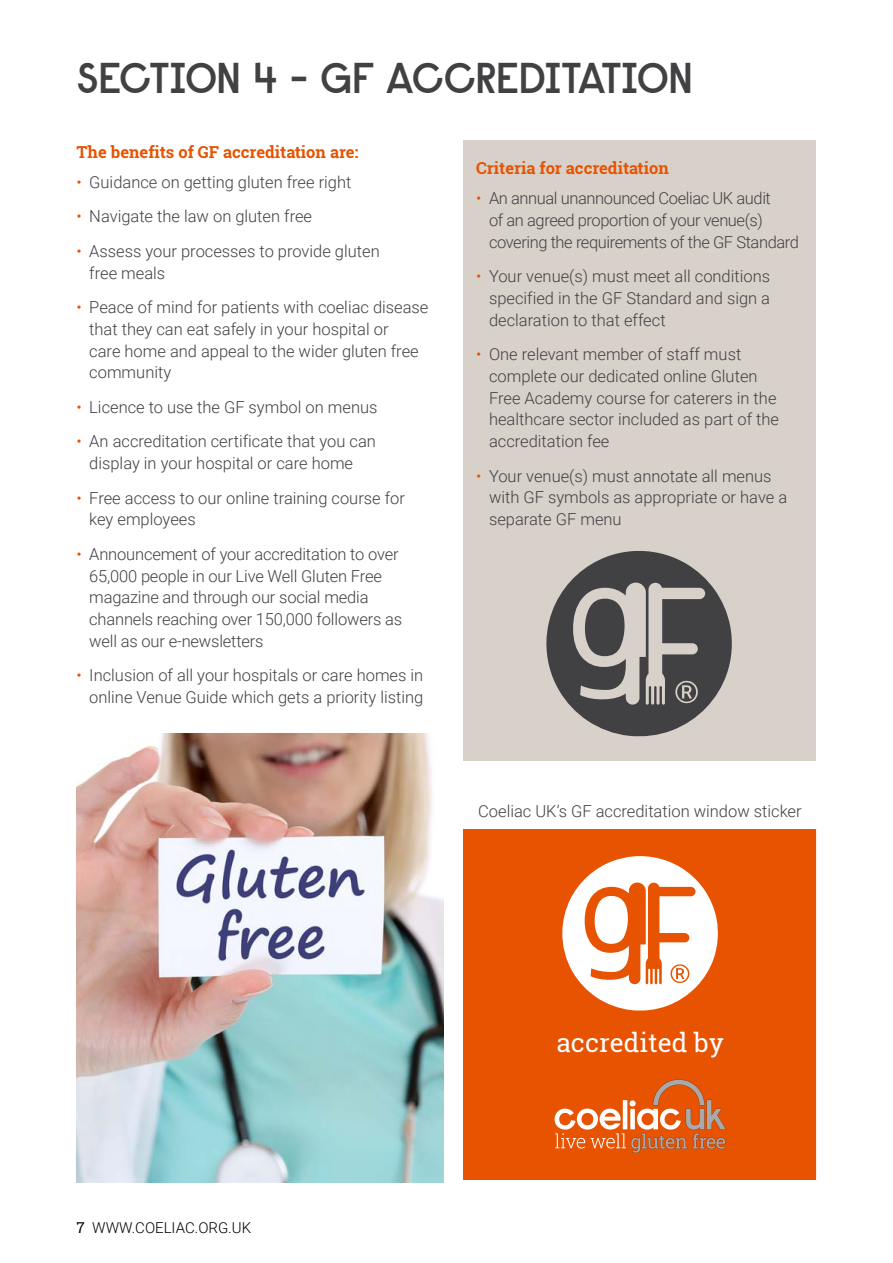
<style>
.page{position:relative;width:893px;height:1263px;background:#fff}
.page>*{position:absolute;margin:0;border:0;box-sizing:border-box;transform-origin:0 0}
.t1{font:600 42px "Raisonne";letter-spacing:-.05em;color:#414042}
.t2{font:25.95px "Roboto Slab";color:#fff}
.t3{font:300 16.5px/21.8px "Roboto";color:#414042}
.t4{font:300 16.5px/21.8px "Roboto";letter-spacing:-.025em;color:#414042}
.t5{font:700 16.5px "Roboto Slab";color:#e75300}
.t6{font:300 15px "Roboto";color:#000}
.s1{color:#e75300}
.s2{font-family:"Roboto Slab";font-weight:400}
</style>
<div class="page">
<div style="left:463px;top:140px;width:353px;height:621px;background:#d8d1ca"></div>
<svg style="left:546px;top:551px;width:186px;height:185px"></svg>
<div style="left:464px;top:829px;width:352px;height:350px;background:#e75300"></div>
<svg style="left:562px;top:855px;width:157px;height:156px"></svg>
<svg style="left:554px;top:1079px;width:172px;height:74px;background:#e17032"></svg>
<img style="left:77px;top:733px;width:366px;height:449px">
<h1 class="t1" style="left:77px;top:51px;width:619px">SECTION 4 - GF ACCREDITATION</h1>
<p class="t5" style="left:77px;top:140px;width:283px">The benefits of GF accreditation are:</p>
<p class="t3" style="left:77px;top:171px;width:276px"><span class="s1">•</span> Guidance on getting gluten free right</p>
<p class="t3" style="left:77px;top:205px;width:237px"><span class="s1">•</span> Navigate the law on gluten free</p>
<p class="t3" style="left:89px;top:240px;width:292px;text-indent:-13px"><span class="s1">•</span> Assess your processes to provide gluten free meals</p>
<p class="t3" style="left:89px;top:296px;width:341px;text-indent:-13px"><span class="s1">•</span> Peace of mind for patients with coeliac disease that they can eat safely in your hospital or<br>care home and appeal to the wider gluten free community</p>
<p class="t3" style="left:77px;top:396px;width:302px"><span class="s1">•</span> Licence to use the GF symbol on menus</p>
<p class="t3" style="left:89px;top:430px;width:288px;text-indent:-13px"><span class="s1">•</span> An accreditation certificate that you can display in your hospital or care home</p>
<p class="t3" style="left:89px;top:486px;width:317px;text-indent:-13px"><span class="s1">•</span> Free access to our online training course for key employees</p>
<p class="t3" style="left:89px;top:543px;width:314px;text-indent:-13px"><span class="s1">•</span> Announcement of your accreditation to over 65,000 people in our Live Well Gluten Free magazine and through our social media channels reaching over 150,000 followers as well as our e-newsletters</p>
<p class="t3" style="left:77px;top:664px;width:348px;text-align:right"><span class="s1">•</span> Inclusion of all your hospitals or care homes in online Venue Guide which gets a priority listing</p>
<p class="t5" style="left:476px;top:157px;width:194px">Criteria for accreditation</p>
<p class="t4" style="left:489px;top:187px;width:312px;text-indent:-13px"><span class="s1">•</span> An annual unannounced Coeliac UK audit<br>of an agreed proportion of your venue(s) covering the requirements of the GF Standard</p>
<p class="t3" style="left:489px;top:265px;width:283px;text-align:justify;text-indent:-13px"><span class="s1">•</span> Your venue(s) must meet all conditions specified in the GF Standard and sign a declaration to that effect</p>
<p class="t3" style="left:489px;top:343px;width:292px;text-indent:-13px"><span class="s1">•</span> One relevant member of staff must complete our dedicated online Gluten Free Academy course for caterers in the healthcare sector included as part of the accreditation fee</p>
<p class="t3" style="left:489px;top:464px;width:300px;text-indent:-13px"><span class="s1">•</span> Your venue(s) must annotate all menus with GF symbols as appropriate or have a separate GF menu</p>
<p class="t3" style="left:478px;top:800px;width:325px">Coeliac UK’s GF accreditation window sticker</p>
<p class="t6" style="left:77px;top:1217px;width:176px"><span class="s2">7</span> WWW.COELIAC.ORG.UK</p>
<h2 class="t2" style="left:557px;top:1024px;width:169px">accredited by</h2>
</div>
